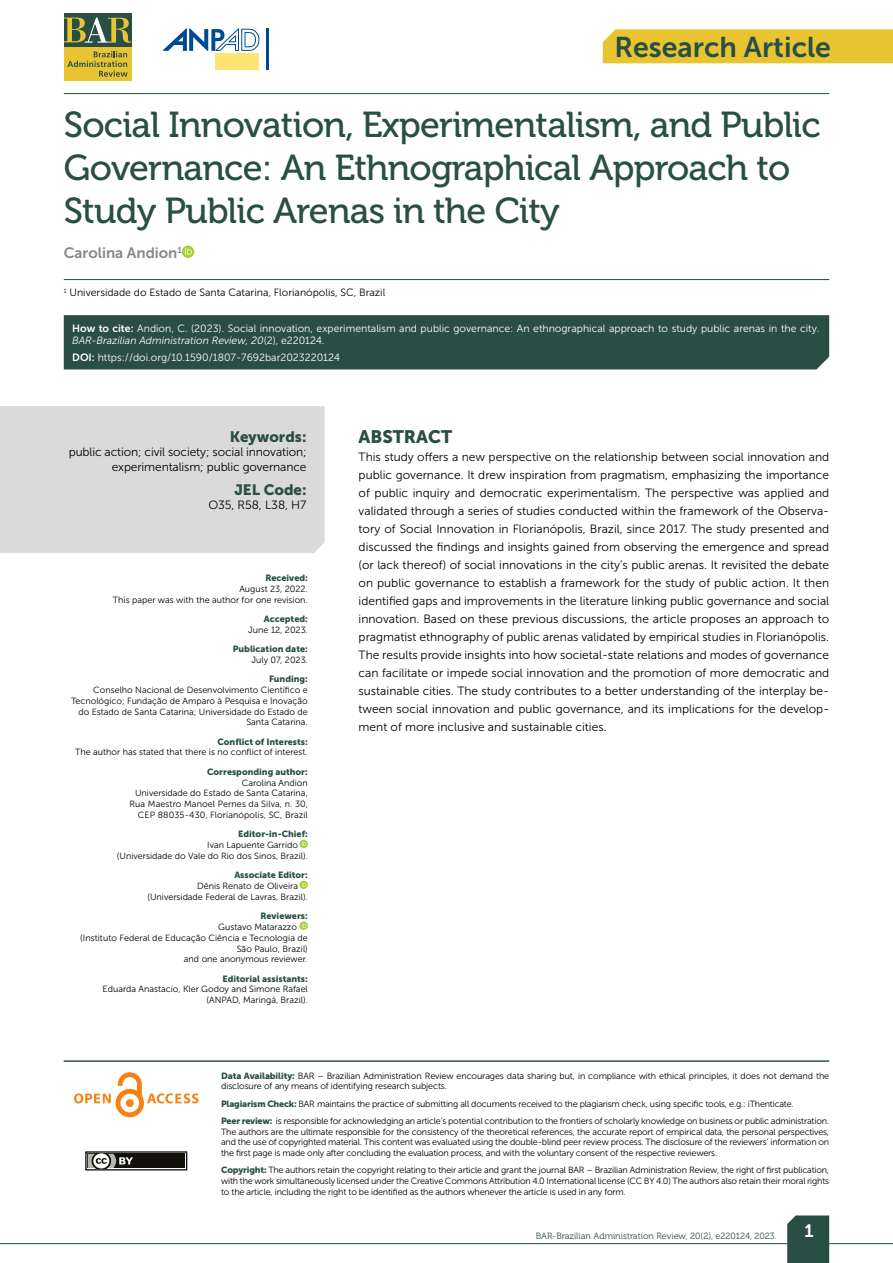
<style>
.page{position:relative;width:893px;height:1263px;background:#fff}
.page>*{position:absolute;margin:0;border:0;box-sizing:border-box;transform-origin:0 0}
.t1{font:36px/43.2px "Museo 500";letter-spacing:-.02em;color:#294f45}
.t2{font:28.5px "Museo Sans 700";color:#294f45}
.t3{font:18px "Museo Sans 900";color:#294f45}
.t4{font:18px "Museo Sans 700";color:#fff}
.t5{font:15px "Museo Sans 900";color:#294f45}
.t6{font:15px "Museo Sans 700";color:#878787}
.t7{font:12px/18px "Museo Sans 300";letter-spacing:-.01em;color:#000;text-align:right}
.t8{font:10.5px/12.6px "Museo Sans 300";color:#fff}
.t9{font:10.5px "Museo Sans 300";color:#000}
.t10{font:9px/10.8px "Museo Sans 300";color:#000;text-align:right}
.t11{font:9px/17.2px "Museo Sans 300";letter-spacing:-.02em;color:#000}
.t12{font:9px "Museo Sans 900";color:#294f45}
.t13{font:9px "Museo 300";color:#294f45}
.s1{font-family:"Museo Sans 700"}
.s2{font-style:italic}
.s3{font-family:"Museo Sans 900";color:#294f45}
</style>
<div class="page">
<div style="left:787px;top:1215px;width:42px;height:48px;background:#294f45"></div>
<hr style="left:0;top:1243px;width:893px;height:1px;background:#294f45">
<div style="left:64px;top:13px;width:67px;height:34px;background:#294f45"></div>
<div style="left:64px;top:47px;width:67px;height:34px;background:#e8c433"></div>
<svg style="left:64px;top:18px;width:67px;height:25px"></svg>
<svg style="left:67px;top:51px;width:61px;height:26px"></svg>
<hr style="left:267px;top:29px;width:2px;height:41px;background:#004a93">
<svg style="left:163px;top:28px;width:97px;height:23px"></svg>
<div style="left:216px;top:54px;width:43px;height:16px;background:#ffe471"></div>
<div style="left:603px;top:29px;width:290px;height:34px;background:#e8c433"></div>
<hr style="left:64px;top:1061px;width:765px;height:1px;background:#294f45">
<svg style="left:74px;top:1072px;width:125px;height:45px"></svg>
<div style="left:86px;top:1152px;width:101px;height:18px;background:#12100b"></div>
<div style="left:85px;top:1151px;width:102px;height:19px;border:1px solid #12100b"></div>
<svg style="left:85px;top:1151px;width:48px;height:20px"></svg>
<div style="left:0;top:406px;width:325px;height:147px;background:#dadada"></div>
<svg style="left:299px;top:840px;width:9px;height:8px"></svg>
<svg style="left:302px;top:841px;width:4px;height:5px"></svg>
<svg style="left:299px;top:881px;width:9px;height:8px"></svg>
<svg style="left:302px;top:882px;width:4px;height:5px"></svg>
<svg style="left:299px;top:921px;width:9px;height:9px"></svg>
<svg style="left:302px;top:923px;width:4px;height:5px"></svg>
<hr style="left:64px;top:93px;width:765px;height:1px;background:#294f45">
<hr style="left:64px;top:279px;width:765px;height:1px;background:#294f45">
<div style="left:182px;top:246px;width:12px;height:12px;background:#a6cf38;border-radius:50%"></div>
<svg style="left:185px;top:248px;width:7px;height:7px"></svg>
<div style="left:64px;top:315px;width:765px;height:54px;background:#294f45"></div>
<h2 class="t2" style="left:614px;top:31px;width:218px">Research Article</h2>
<h1 class="t1" style="left:64px;top:103px;width:758px">Social Innovation, Experimentalism, and Public<br>Governance: An Ethnographical Approach to<br>Study Public Arenas in the City</h1>
<h3 class="t6" style="left:64px;top:244px;width:120px">Carolina Andion<sup>1</sup></h3>
<p class="t9" style="left:64px;top:287px;width:323px"><sup>1</sup> Universidade do Estado de Santa Catarina, Florianópolis, SC, Brazil</p>
<p class="t8" style="left:72px;top:322px;width:749px"><span class="s1">How to cite:</span> Andion, C. (2023). Social innovation, experimentalism and public governance: An ethnographical approach to study public arenas in the city.<br><span class="s2">BAR-Brazilian Administration Review, 20</span>(2), e220124.</p>
<p class="t8" style="left:72px;top:351px;width:269px"><span class="s1">DOI:</span> https://doi.org/10.1590/1807-7692bar2023220124</p>
<h3 class="t5" style="left:230px;top:428px;width:78px">Keywords:</h3>
<h3 class="t7" style="left:69px;top:445px;width:239px;line-height:14.4px">public action; civil society; social innovation; experimentalism; public governance</h3>
<h3 class="t5" style="left:234px;top:481px;width:74px">JEL Code:</h3>
<h3 class="t7" style="left:208px;top:496px;width:100px">O35, R58, L38, H7</h3>
<p class="t12" style="left:265px;top:573px;width:44px">Received:</p>
<p class="t10" style="left:113px;top:583px;width:196px">August 23, 2022.<br>This paper was with the author for one revision.</p>
<p class="t12" style="left:264px;top:614px;width:45px">Accepted:</p>
<p class="t10" style="left:248px;top:624px;width:61px">June 12, 2023.</p>
<p class="t12" style="left:233px;top:644px;width:76px">Publication date:</p>
<p class="t10" style="left:251px;top:654px;width:58px">July 07, 2023.</p>
<p class="t12" style="left:269px;top:674px;width:40px">Funding:</p>
<p class="t10" style="left:71px;top:684px;width:238px">Conselho Nacional de Desenvolvimento Científico e Tecnológico; Fundação de Amparo à Pesquisa e Inovação do Estado de Santa Catarina; Universidade do Estado de Santa Catarina.</p>
<p class="t12" style="left:217px;top:736px;width:92px">Conflict of Interests:</p>
<p class="t10" style="left:75px;top:747px;width:234px">The author has stated that there is no conflict of interest.</p>
<p class="t12" style="left:207px;top:766px;width:102px">Corresponding author:</p>
<p class="t10" style="left:130px;top:777px;width:180px">Carolina Andion<br>Universidade do Estado de Santa Catarina, Rua Maestro Manoel Pernes da Silva, n. 30, CEP 88035-430, Florianópolis, SC, Brazil</p>
<p class="t12" style="left:238px;top:829px;width:71px">Editor-in-Chief:</p>
<p class="t10" style="left:117px;top:840px;width:192px;text-align:left;text-indent:90px">Ivan Lapuente Garrido (Universidade do Vale do Rio dos Sinos, Brazil).</p>
<p class="t12" style="left:234px;top:870px;width:75px">Associate Editor:</p>
<p class="t10" style="left:147px;top:880px;width:162px;text-align:left;text-indent:50px">Dênis Renato de Oliveira (Universidade Federal de Lavras, Brazil).</p>
<p class="t12" style="left:260px;top:911px;width:49px">Reviewers:</p>
<p class="t10" style="left:218px;top:921px;width:80px">Gustavo Matarazzo</p>
<p class="t10" style="left:80px;top:932px;width:229px">(Instituto Federal de Educação Ciência e Tecnologia de</p>
<p class="t10" style="left:237px;top:943px;width:73px">São Paulo, Brazil)</p>
<p class="t10" style="left:184px;top:954px;width:125px">and one anonymous reviewer.</p>
<p class="t12" style="left:222px;top:973px;width:87px">Editorial assistants:</p>
<p class="t10" style="left:103px;top:984px;width:207px">Eduarda Anastacio, Kler Godoy and Simone Rafael (ANPAD, Maringá, Brazil).</p>
<h3 class="t3" style="left:359px;top:426px;width:95px">ABSTRACT</h3>
<p class="t7" style="left:359px;top:448px;width:472px;text-align:justify">This study offers a new perspective on the relationship between social innovation and public governance. It drew inspiration from pragmatism, emphasizing the importance of public inquiry and democratic experimentalism. The perspective was applied and validated through a series of studies conducted within the framework of the Observa&shy;tory of Social Innovation in Florianópolis, Brazil, since 2017. The study presented and discussed the findings and insights gained from observing the emergence and spread (or lack thereof) of social innovations in the city’s public arenas. It revisited the debate on public governance to establish a framework for the study of public action. It then identified gaps and improvements in the literature linking public governance and social innovation. Based on these previous discussions, the article proposes an approach to pragmatist ethnography of public arenas validated by empirical studies in Florianópolis.<br>The results provide insights into how societal-state relations and modes of governance can facilitate or impede social innovation and the promotion of more democratic and sustainable cities. The study contributes to a better understanding of the interplay be&shy;tween social innovation and public governance, and its implications for the develop&shy;ment of more inclusive and sustainable cities.</p>
<p class="t10" style="left:221px;top:1070px;width:610px;text-align:left"><span class="s3">Data Availability:</span> BAR – Brazilian Administration Review encourages data sharing but, in compliance with ethical principles, it does not demand the disclosure of any means of identifying research subjects.</p>
<p class="t11" style="left:221px;top:1095px;width:610px"><span class="s3">Plagiarism Check:</span> BAR maintains the practice of submitting all documents received to the plagiarism check, using specific tools, e.g.: iThenticate.<br><span class="s3">Peer review:</span> is responsible for acknowledging an article’s potential contribution to the frontiers of scholarly knowledge on business or public administration.</p>
<p class="t10" style="left:221px;top:1126px;width:610px;text-align:justify">The authors are the ultimate responsible for the consistency of the theoretical references, the accurate report of empirical data, the personal perspectives, and the use of copyrighted material. This content was evaluated using the double-blind peer review process. The disclosure of the reviewers’ information on the first page is made only after concluding the evaluation process, and with the voluntary consent of the respective reviewers.</p>
<p class="t10" style="left:221px;top:1165px;width:610px;text-align:justify"><span class="s3">Copyright:</span> The authors retain the copyright relating to their article and grant the journal BAR – Brazilian Administration Review, the right of first publication, with the work simultaneously licensed under the Creative Commons Attribution 4.0 International license (CC BY 4.0) The authors also retain their moral rights to the article, including the right to be identified as the authors whenever the article is used in any form.</p>
<p class="t13" style="left:536px;top:1231px;width:242px">BAR-Brazilian Administration Review, 20(2), e220124, 2023.</p>
<h3 class="t4" style="left:805px;top:1221px;width:11px">1</h3>
</div>
